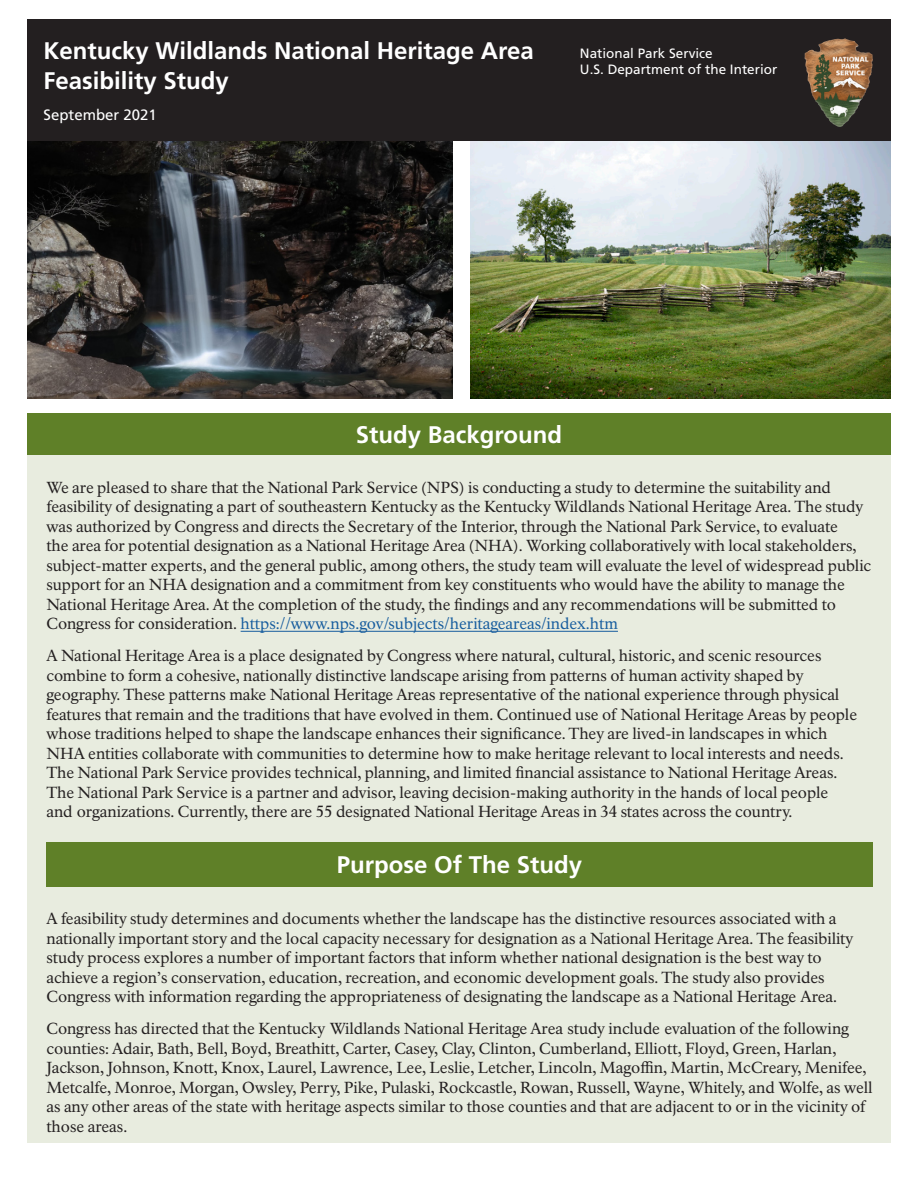
<style>
.page{position:relative;width:918px;height:1188px;background:#fff}
.page>*{position:absolute;margin:0;border:0;box-sizing:border-box;transform-origin:0 0}
.t1{font:700 24px "Frutiger LT Std";color:#fff}
.t2{font:15.75px/19.5px "NPS Rawlinson OT";letter-spacing:-.005em;color:#231f20}
.date{font:15px "Frutiger LT Std";color:#fff}
.date-2{font:13.5px "Frutiger LT Std";color:#fff}
.s1{color:#175d9e}
</style>
<div class="page">
<img style="left:27px;top:141px;width:426px;height:257px">
<img style="left:470px;top:141px;width:421px;height:257px">
<div style="left:27px;top:20px;width:864px;height:121px;background:#231f20"></div>
<img style="left:805px;top:38px;width:48px;height:89px">
<div style="left:27px;top:415px;width:864px;height:728px;background:#e8ecdf"></div>
<hr style="left:241px;top:631px;width:377px;height:1px;background:#175d9e">
<div style="left:46px;top:842px;width:827px;height:45px;background:#5f8028"></div>
<div style="left:27px;top:414px;width:864px;height:41px;background:#5f8028"></div>
<p class="t1" style="left:44px;top:36px;width:492px">Kentucky Wildlands National Heritage Area</p>
<p class="t1" style="left:44px;top:66px;width:187px">Feasibility Study</p>
<p class="date" style="left:44px;top:106px;width:115px">September 2021</p>
<p class="date-2" style="left:580px;top:45px;width:134px">National Park Service</p>
<p class="date-2" style="left:580px;top:61px;width:199px">U.S. Department of the Interior</p>
<h1 class="t1" style="left:356px;top:421px;width:208px">Study Background</h1>
<p class="t2" style="left:46px;top:478px;width:826px">We are pleased to share that the National Park Service (NPS) is conducting a study to determine the suitability and feasibility of designating a part of southeastern Kentucky as the Kentucky Wildlands National Heritage Area. The study was authorized by Congress and directs the Secretary of the Interior, through the National Park Service, to evaluate<br>the area for potential designation as a National Heritage Area (NHA). Working collaboratively with local stakeholders, subject-matter experts, and the general public, among others, the study team will evaluate the level of widespread public support for an NHA designation and a commitment from key constituents who would have the ability to manage the National Heritage Area. At the completion of the study, the findings and any recommendations will be submitted to Congress for consideration. <span class="s1">https://www.nps.gov/subjects/heritageareas/index.htm</span></p>
<p class="t2" style="left:46px;top:646px;width:812px">A National Heritage Area is a place designated by Congress where natural, cultural, historic, and scenic resources combine to form a cohesive, nationally distinctive landscape arising from patterns of human activity shaped by geography. These patterns make National Heritage Areas representative of the national experience through physical features that remain and the traditions that have evolved in them. Continued use of National Heritage Areas by people whose traditions helped to shape the landscape enhances their significance. They are lived-in landscapes in which NHA entities collaborate with communities to determine how to make heritage relevant to local interests and needs.<br>The National Park Service provides technical, planning, and limited financial assistance to National Heritage Areas.<br>The National Park Service is a partner and advisor, leaving decision-making authority in the hands of local people and organizations. Currently, there are 55 designated National Heritage Areas in 34 states across the country.</p>
<h1 class="t1" style="left:337px;top:851px;width:247px">Purpose Of The Study</h1>
<p class="t2" style="left:46px;top:909px;width:809px">A feasibility study determines and documents whether the landscape has the distinctive resources associated with a nationally important story and the local capacity necessary for designation as a National Heritage Area. The feasibility study process explores a number of important factors that inform whether national designation is the best way to achieve a region’s conservation, education, recreation, and economic development goals. The study also provides Congress with information regarding the appropriateness of designating the landscape as a National Heritage Area.</p>
<p class="t2" style="left:46px;top:1019px;width:828px">Congress has directed that the Kentucky Wildlands National Heritage Area study include evaluation of the following counties: Adair, Bath, Bell, Boyd, Breathitt, Carter, Casey, Clay, Clinton, Cumberland, Elliott, Floyd, Green, Harlan, Jackson, Johnson, Knott, Knox, Laurel, Lawrence, Lee, Leslie, Letcher, Lincoln, Magoffin, Martin, McCreary, Menifee, Metcalfe, Monroe, Morgan, Owsley, Perry, Pike, Pulaski, Rockcastle, Rowan, Russell, Wayne, Whitely, and Wolfe, as well as any other areas of the state with heritage aspects similar to those counties and that are adjacent to or in the vicinity of those areas.</p>
</div>
